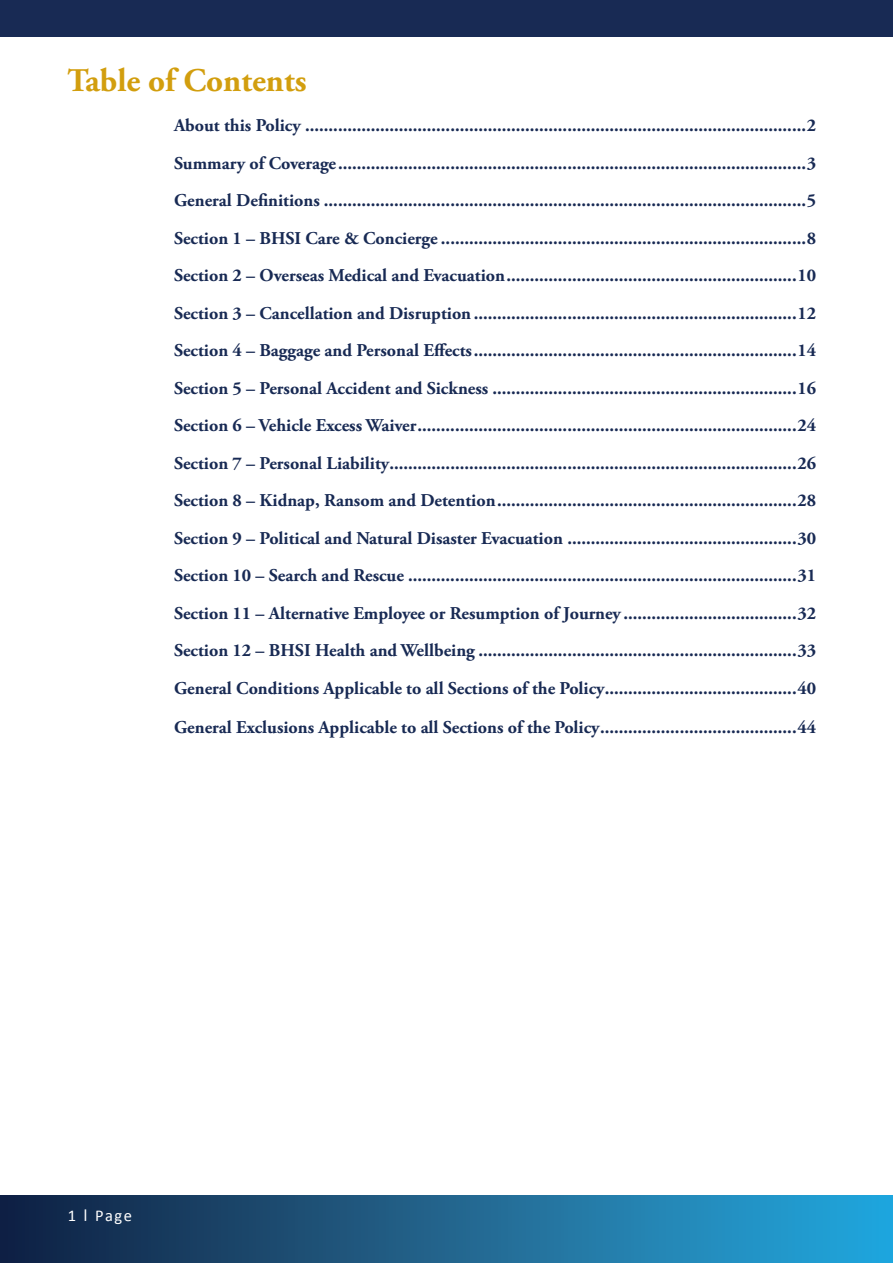
<style>
.page{position:relative;width:893px;height:1263px;background:#fff}
.page>*{position:absolute;margin:0;border:0;box-sizing:border-box;transform-origin:0 0}
.t1{font:700 33px "Adobe Garamond Pro";color:#d29e0e}
.t2{font:700 18px/37.7px "Adobe Garamond Pro";color:#182a54;text-align:justify}
.t3{font:16.5px "Calibri";color:#fff}
.s1{font-size:18.6px}
</style>
<div class="page">
<div style="left:0;top:1195px;width:893px;height:68px;background:linear-gradient(to right,#152040,#28a9de)"></div>
<div style="left:0;top:0;width:893px;height:37px;background:#182a54"></div>
<h1 class="t1" style="left:68px;top:62px;width:241px">Table of Contents</h1>
<p class="t2" style="left:174px;top:107px;width:644px">About this Policy ...........................................................................................................2<br>Summary of Coverage....................................................................................................3<br>General Definitions .......................................................................................................5<br>Section 1 – BHSI Care &amp; Concierge ..............................................................................8<br>Section 2 – Overseas Medical and Evacuation..............................................................10<br>Section 3 – Cancellation and Disruption .....................................................................12<br>Section 4 – Baggage and Personal Effects.....................................................................14<br>Section 5 – Personal Accident and Sickness .................................................................16<br>Section 6 – Vehicle Excess Waiver.................................................................................24<br>Section 7 – Personal Liability.......................................................................................26<br>Section 8 – Kidnap, Ransom and Detention................................................................28<br>Section 9 – Political and Natural Disaster Evacuation .................................................30<br>Section 10 – Search and Rescue ...................................................................................31<br>Section 11 – Alternative Employee or Resumption of Journey .....................................32<br>Section 12 – BHSI Health and Wellbeing ....................................................................33<br>General Conditions Applicable to all Sections of the Policy.........................................40<br>General Exclusions Applicable to all Sections of the Policy..........................................44</p>
<p class="t3" style="left:68px;top:1206px;width:66px">1 <span class="s1">I</span> Page</p>
</div>
